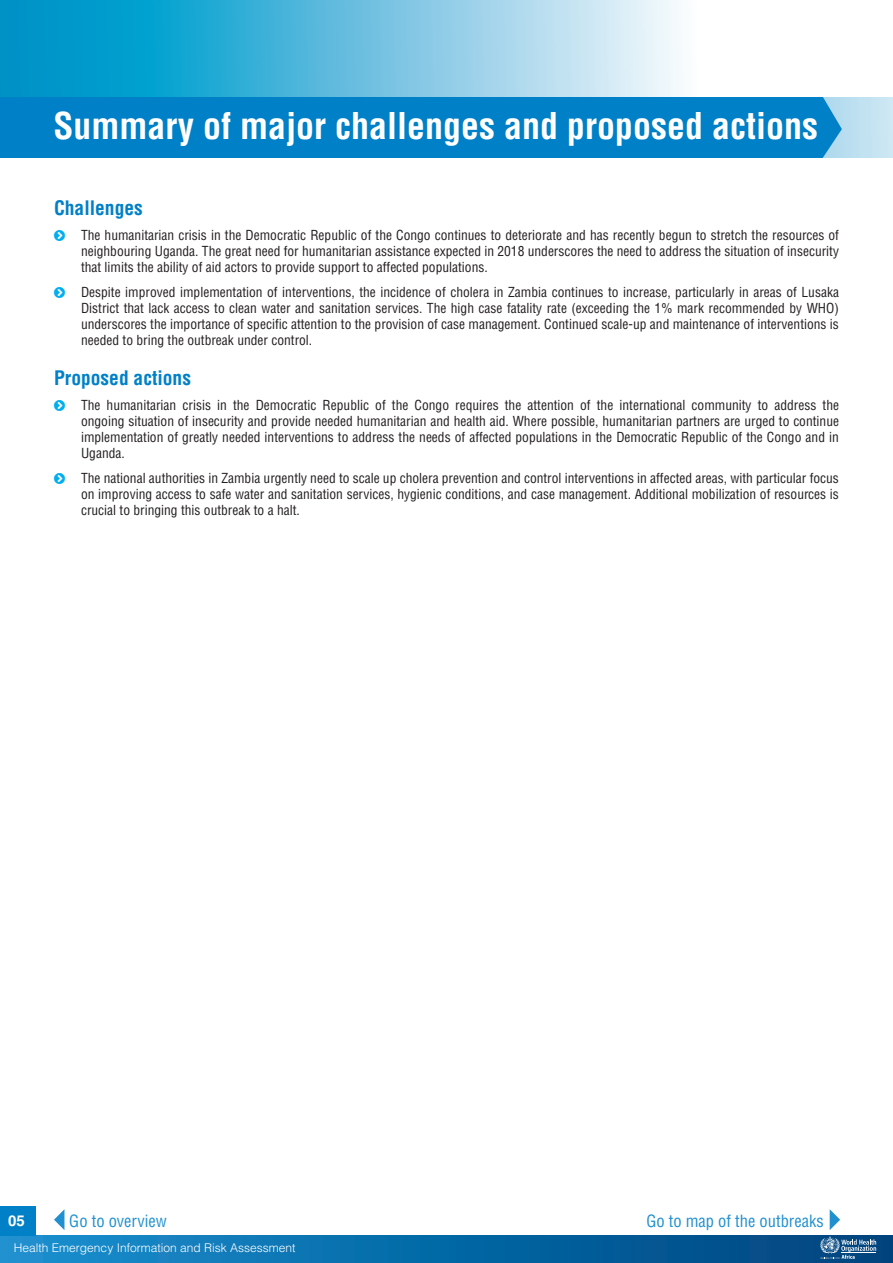
<style>
.page{position:relative;width:893px;height:1263px;background:#fff}
.page>*{position:absolute;margin:0;border:0;box-sizing:border-box;transform-origin:0 0}
.t1{font:700 condensed 36px "Helvetica LT Std";color:#fff}
.t2{font:700 condensed 19.5px "Helvetica LT Std";color:#0080c7}
.t3{font:condensed 16.5px "Helvetica LT Std";color:#2090cf}
.t4{font:700 15px "Helvetica LT Std";color:#fff}
.t5{font:condensed 13.5px/16.2px "Helvetica LT Std";color:#231f20;text-align:justify}
.t6{font:300 12px "Helvetica LT Std";color:#fff}
</style>
<div class="page">
<div style="left:321px;top:97px;width:572px;height:61px;background:#c2e2f1"></div>
<div style="left:0;top:97px;width:842px;height:61px;background:#0080c7"></div>
<svg style="left:0;top:0;width:679px;height:97px;background:#63bedf"></svg>
<svg style="left:54px;top:1210px;width:10px;height:20px"></svg>
<svg style="left:830px;top:1209px;width:10px;height:21px"></svg>
<div style="left:0;top:1236px;width:893px;height:27px;background:linear-gradient(to right,#1890d0,#00427c)"></div>
<svg style="left:820px;top:1236px;width:56px;height:23px"></svg>
<div style="left:0;top:1206px;width:36px;height:30px;background:#0080c7"></div>
<p class="t1" style="left:53px;top:103px;width:766px">Summary of major challenges and proposed actions</p>
<p class="t2" style="left:54px;top:196px;width:90px">Challenges</p>
<p class="t5" style="left:81px;top:227px;width:759px">The humanitarian crisis in the Democratic Republic of the Congo continues to deteriorate and has recently begun to stretch the resources of neighbouring Uganda. The great need for humanitarian assistance expected in 2018 underscores the need to address the situation of insecurity that limits the ability of aid actors to provide support to affected populations.</p>
<p class="t5" style="left:81px;top:284px;width:759px">Despite improved implementation of interventions, the incidence of cholera in Zambia continues to increase, particularly in areas of Lusaka District that lack access to clean water and sanitation services. The high case fatality rate (exceeding the 1% mark recommended by WHO) underscores the importance of specific attention to the provision of case management. Continued scale-up and maintenance of interventions is needed to bring the outbreak under control.</p>
<p class="t2" style="left:54px;top:366px;width:139px">Proposed actions</p>
<p class="t5" style="left:81px;top:397px;width:760px">The humanitarian crisis in the Democratic Republic of the Congo requires the attention of the international community to address the ongoing situation of insecurity and provide needed humanitarian and health aid. Where possible, humanitarian partners are urged to continue implementation of greatly needed interventions to address the needs of affected populations in the Democratic Republic of the Congo and in Uganda.</p>
<p class="t5" style="left:81px;top:470px;width:759px">The national authorities in Zambia urgently need to scale up cholera prevention and control interventions in affected areas, with particular focus on improving access to safe water and sanitation services, hygienic conditions, and case management. Additional mobilization of resources is crucial to bringing this outbreak to a halt.</p>
<p class="t3" style="left:69px;top:1210px;width:99px">Go to overview</p>
<p class="t3" style="left:646px;top:1210px;width:179px">Go to map of the outbreaks</p>
<p class="t6" style="left:14px;top:1240px;width:283px">Health Emergency Information and Risk Assessment</p>
<p class="t4" style="left:8px;top:1211px;width:18px">05</p>
</div>
